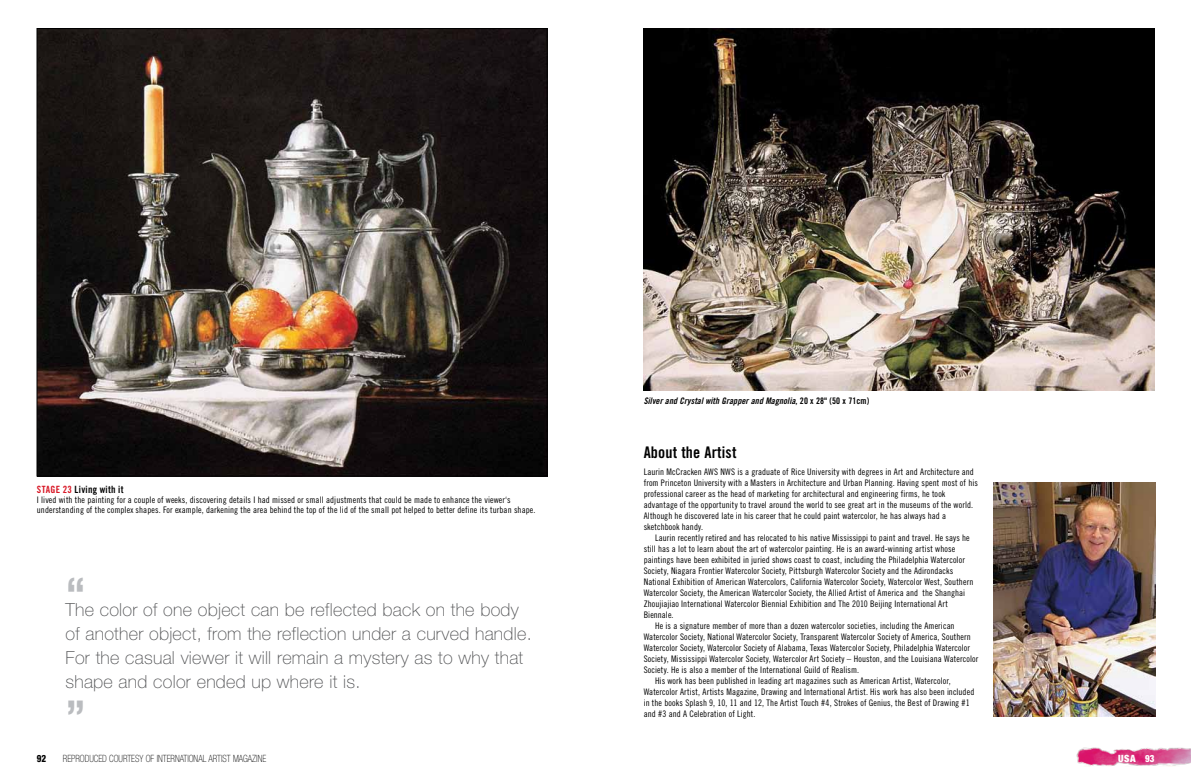
<style>
.page{position:relative;width:1191px;height:780px;background:#fff}
.page>*{position:absolute;margin:0;border:0;box-sizing:border-box;transform-origin:0 0}
.t1{font:700 condensed 44px "Helvetica Neue";color:#babcbf}
.t2{font:100 18px/24px "Helvetica Neue";letter-spacing:.015em;color:#4e4f51}
.t3{font:16px "Trade Gothic Bold Cond Twenty";letter-spacing:.01em;color:#000}
.t4{font:100 condensed 10px "Helvetica Neue";color:#000;scale:.9 1}
.t5{font:10px "Trade Gothic Bold Cond Twenty";letter-spacing:.035em;color:#000}
.t6{font:900 condensed 10px "Helvetica Neue";color:#fffefe}
.t7{font:800 condensed 10px "Helvetica Neue";color:#000;scale:.9 1}
.t8{font:9px/11px "Trade Gothic Cond Eighteen";letter-spacing:.01em;color:#000}
.t9{font:9px "Trade Gothic Bold Cond Twenty Obl";letter-spacing:.01em;color:#000}
.s1{color:#d81826}
.s2{font-family:"Trade Gothic Bold Cond Twenty"}
</style>
<div class="page">
<img style="left:1076px;top:747px;width:115px;height:19px">
<img style="left:39px;top:30px;width:506px;height:444px">
<img style="left:993px;top:482px;width:162px;height:234px">
<img style="left:643px;top:28px;width:511px;height:362px">
<p class="t5" style="left:37px;top:483px;width:88px"><span class="s1">Stage 23</span> Living with it</p>
<p class="t8" style="left:37px;top:494px;width:500px;line-height:10px">I lived with the painting for a couple of weeks, discovering details I had missed or small adjustments that could be made to enhance the viewer‘s understanding of the complex shapes. For example, darkening the area behind the top of the lid of the small pot helped to better define its turban shape.</p>
<h1 class="t1" style="left:65px;top:566px;width:22px">“</h1>
<h2 class="t2" style="left:65px;top:597px;width:468px">The color of one object can be reflected back on the body of another object, from the reflection under a curved handle.<br>For the casual viewer it will remain a mystery as to why that shape and color ended up where it is.</h2>
<h1 class="t1" style="left:65px;top:689px;width:22px">”</h1>
<p class="t9" style="left:643px;top:395px;width:227px">Silver and Crystal with Grapper and Magnolia<span class="s2">, 20 x 28" (50 x 71cm)</span></p>
<h3 class="t3" style="left:643px;top:442px;width:94px">About the Artist</h3>
<p class="t8" style="left:643px;top:466px;width:336px">Laurin McCracken AWS NWS is a graduate of Rice University with degrees in Art and Architecture and from Princeton University with a Masters in Architecture and Urban Planning. Having spent most of his professional career as the head of marketing for architectural and engineering firms, he took advantage of the opportunity to travel around the world to see great art in the museums of the world.<br>Although he discovered late in his career that he could paint watercolor, he has always had a sketchbook handy.</p>
<p class="t8" style="left:655px;top:532px;width:316px">Laurin recently retired and has relocated to his native Mississippi to paint and travel. He says he</p>
<p class="t8" style="left:643px;top:543px;width:313px">still has a lot to learn about the art of watercolor painting. He is an award-winning artist whose</p>
<p class="t8" style="left:643px;top:554px;width:323px">paintings have been exhibited in juried shows coast to coast, including the Philadelphia Watercolor</p>
<p class="t8" style="left:643px;top:565px;width:311px">Society, Niagara Frontier Watercolor Society, Pittsburgh Watercolor Society and the Adirondacks</p>
<p class="t8" style="left:643px;top:576px;width:331px">National Exhibition of American Watercolors, California Watercolor Society, Watercolor West, Southern</p>
<p class="t8" style="left:643px;top:587px;width:323px">Watercolor Society, the American Watercolor Society, the Allied Artist of America and the Shanghai</p>
<p class="t8" style="left:643px;top:598px;width:306px">Zhoujiajiao International Watercolor Biennial Exhibition and The 2010 Beijing International Art</p>
<p class="t8" style="left:643px;top:609px;width:31px">Biennale.</p>
<p class="t8" style="left:655px;top:620px;width:301px">He is a signature member of more than a dozen watercolor societies, including the American</p>
<p class="t8" style="left:643px;top:631px;width:329px">Watercolor Society, National Watercolor Society, Transparent Watercolor Society of America, Southern</p>
<p class="t8" style="left:643px;top:642px;width:328px">Watercolor Society, Watercolor Society of Alabama, Texas Watercolor Society, Philadelphia Watercolor</p>
<p class="t8" style="left:643px;top:653px;width:336px">Society, Mississippi Watercolor Society, Watercolor Art Society – Houston, and the Louisiana Watercolor</p>
<p class="t8" style="left:643px;top:664px;width:217px">Society. He is also a member of the International Guild of Realism.</p>
<p class="t8" style="left:655px;top:675px;width:297px">His work has been published in leading art magazines such as American Artist, Watercolor,</p>
<p class="t8" style="left:643px;top:686px;width:332px">Watercolor Artist, Artists Magazine, Drawing and International Artist. His work has also been included</p>
<p class="t8" style="left:643px;top:697px;width:327px">in the books Splash 9, 10, 11 and 12, The Artist Touch #4, Strokes of Genius, the Best of Drawing #1</p>
<p class="t8" style="left:643px;top:708px;width:113px">and #3 and A Celebration of Light.</p>
<p class="t7" style="left:37px;top:752px;width:12px">92</p>
<p class="t6" style="left:1118px;top:751px;width:38px">USA 93</p>
<p class="t4" style="left:63px;top:752px;width:227px">REPRODUCED COURTESY OF INTERNATIONAL ARTIST MAGAZINE</p>
</div>
